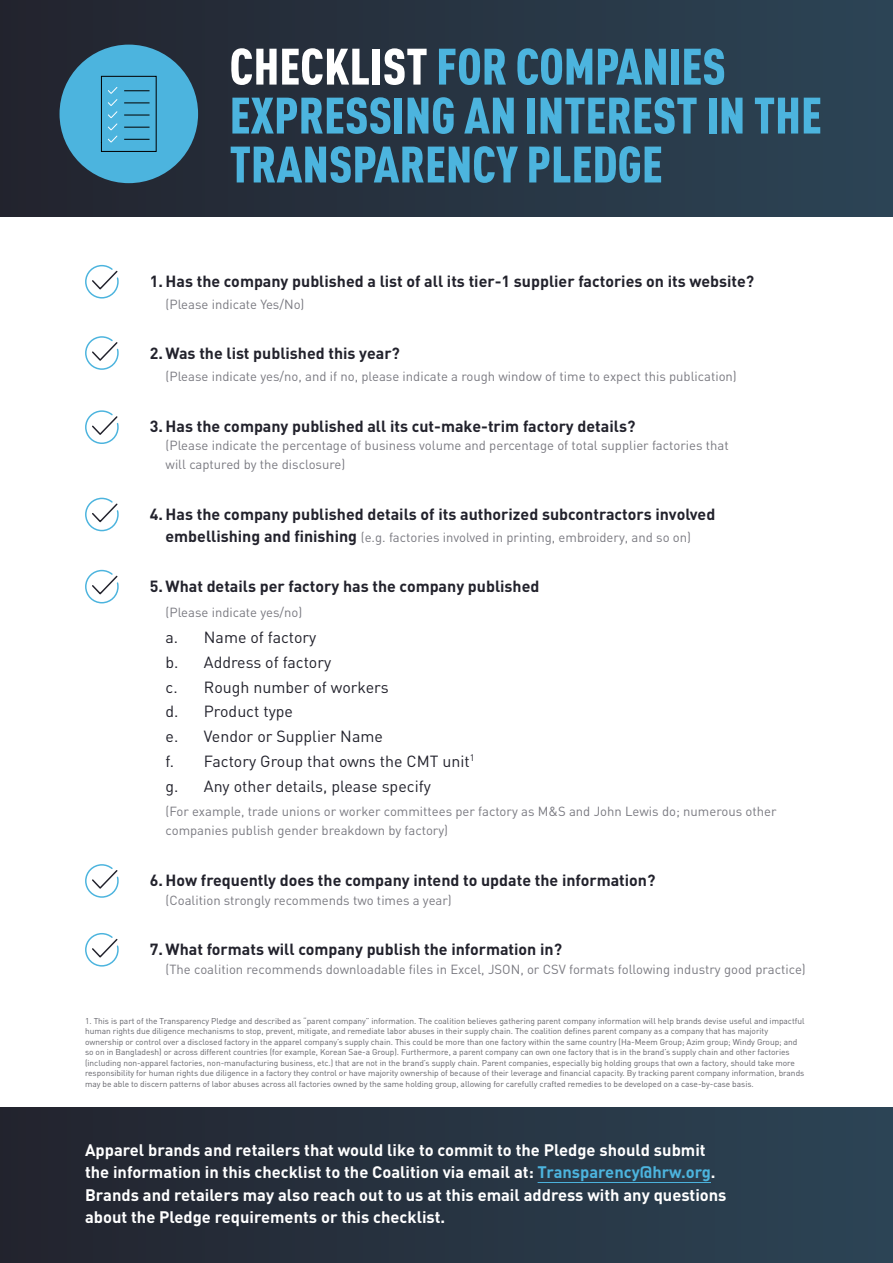
<style>
.page{position:relative;width:893px;height:1263px;background:#fff}
.page>*{position:absolute;margin:0;border:0;box-sizing:border-box;transform-origin:0 0}
.t1{font:900 50.4px/48.9px "DIN Cond";color:#4cb4de}
.t2{font:700 16.5px/22.5px "DIN";color:#fff}
.t3{font:700 16.05px "DIN";color:#22222c}
.t4{font:16.05px/24.8px "DIN";color:#22222c}
.t5{font:13.05px/18.9px "DIN";color:#7a7a81}
.t6{font:8.4px/10.5px "DIN";letter-spacing:-.005em;color:#64646b}
.s1{color:#fff}
.s2{font-weight:700;font-size:16.05px;color:#22222c}
.s3{color:#4cb4de}
</style>
<div class="page">
<div style="left:0;top:0;width:893px;height:217px;background:linear-gradient(to right,#22242e,#2c4455)"></div>
<div style="left:60px;top:45px;width:138px;height:138px;background:#4cb4de;border-radius:50%"></div>
<svg style="left:100px;top:75px;width:57px;height:77px"></svg>
<svg style="left:85px;top:264px;width:34px;height:35px"></svg>
<svg style="left:85px;top:336px;width:34px;height:34px"></svg>
<svg style="left:85px;top:410px;width:34px;height:34px"></svg>
<svg style="left:85px;top:497px;width:34px;height:35px"></svg>
<svg style="left:85px;top:569px;width:34px;height:35px"></svg>
<svg style="left:85px;top:864px;width:34px;height:34px"></svg>
<svg style="left:85px;top:933px;width:34px;height:34px"></svg>
<div style="left:0;top:1108px;width:893px;height:155px;background:linear-gradient(to right,#22232d,#2c4456)"></div>
<hr style="left:538px;top:1182px;width:173px;height:1px;background:#4cb4de">
<h1 class="t1" style="left:230px;top:41px;width:594px"><span class="s1">CHECKLIST</span> FOR COMPANIES<br>EXPRESSING AN INTEREST IN THE<br>TRANSPARENCY PLEDGE</h1>
<h3 class="t3" style="left:150px;top:270px;width:606px">1.Has the company published a list of all its tier-1 supplier factories on its website?</h3>
<h3 class="t5" style="left:166px;top:294px;width:140px">(Please indicate Yes/No)</h3>
<h3 class="t3" style="left:150px;top:343px;width:252px">2. Was the list published this year?</h3>
<h3 class="t5" style="left:166px;top:366px;width:573px">(Please indicate yes/no, and if no, please indicate a rough window of time to expect this publication)</h3>
<h3 class="t3" style="left:150px;top:415px;width:487px">3.Has the company published all its cut-make-trim factory details?</h3>
<h3 class="t5" style="left:166px;top:436px;width:565px">(Please indicate the percentage of business volume and percentage of total supplier factories that will captured by the disclosure)</h3>
<h3 class="t3" style="left:150px;top:504px;width:567px">4.Has the company published details of its authorized subcontractors involved</h3>
<h3 class="t5" style="left:166px;top:527px;width:527px"><span class="s2">embellishing and finishing</span> (e.g. factories involved in printing, embroidery, and so on)</h3>
<h3 class="t3" style="left:150px;top:576px;width:391px">5. What details per factory has the company published</h3>
<h3 class="t5" style="left:166px;top:603px;width:138px">(Please indicate yes/no)</h3>
<h3 class="t4" style="left:166px;top:625px;width:311px">a. Name of factory<br>b. Address of factory<br>c. Rough number of workers<br>d. Product type<br>e. Vendor or Supplier Name<br>f. Factory Group that owns the CMT unit<sup>1 </sup>g. Any other details, please specify</h3>
<h3 class="t5" style="left:166px;top:802px;width:612px">(For example, trade unions or worker committees per factory as M&amp;S and John Lewis do; numerous other companies publish gender breakdown by factory)</h3>
<h3 class="t3" style="left:150px;top:869px;width:507px">6.How frequently does the company intend to update the information?</h3>
<h3 class="t5" style="left:166px;top:890px;width:288px">(Coalition strongly recommends two times a year)</h3>
<h3 class="t3" style="left:150px;top:939px;width:414px">7. What formats will company publish the information in?</h3>
<h3 class="t5" style="left:166px;top:960px;width:642px">(The coalition recommends downloadable files in Excel, JSON, or CSV formats following industry good practice)</h3>
<p class="t6" style="left:85px;top:1015px;width:721px">1. This is part of the Transparency Pledge and described as “parent company” information. The coalition believes gathering parent company information will help brands devise useful and impactful human rights due diligence mechanisms to stop, prevent, mitigate, and remediate labor abuses in their supply chain. The coalition defines parent company as a company that has majority ownership or control over a disclosed factory in the apparel company’s supply chain. This could be more than one factory within the same country (Ha-Meem Group; Azim group; Windy Group; and so on in Bangladesh) or across different countries (for example, Korean Sae-a Group). Furthermore, a parent company can own one factory that is in the brand’s supply chain and other factories (including non-apparel factories, non-manufacturing business, etc.) that are not in the brand’s supply chain. Parent companies, especially big holding groups that own a factory, should take more responsibility for human rights due diligence in a factory they control or have majority ownership of because of their leverage and financial capacity. By tracking parent company information, brands may be able to discern patterns of labor abuses across all factories owned by the same holding group, allowing for carefully crafted remedies to be developed on a case-by-case basis.</p>
<p class="t2" style="left:85px;top:1137px;width:643px">Apparel brands and retailers that would like to commit to the Pledge should submit the information in this checklist to the Coalition via email at: <span class="s3">Transparency@hrw.org</span>.<br>Brands and retailers may also reach out to us at this email address with any questions about the Pledge requirements or this checklist.</p>
</div>
